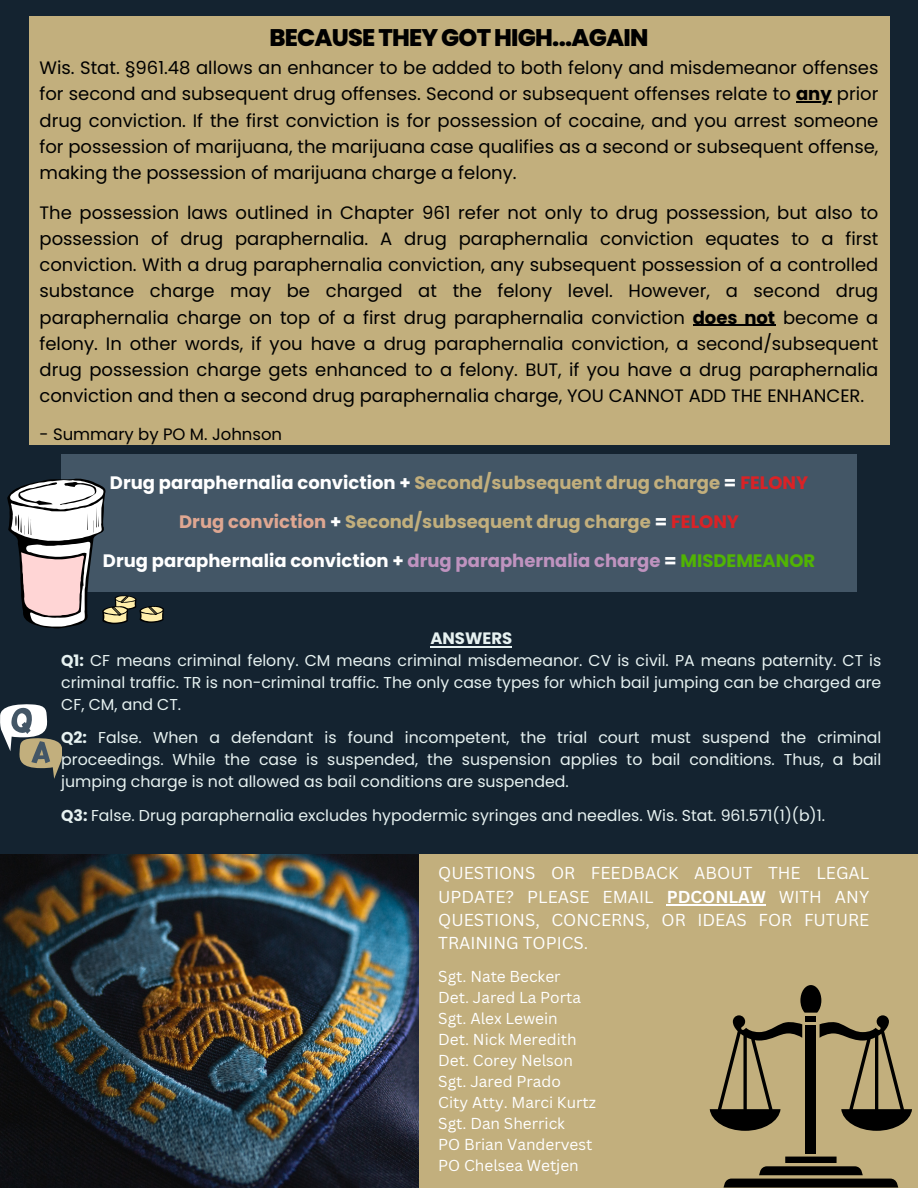
<style>
.page{position:relative;width:918px;height:1188px;background:#142330}
.page>*{position:absolute;margin:0;border:0;box-sizing:border-box;transform-origin:0 0}
.t1{font:800 24px "Poppins";letter-spacing:-.035em;color:#000}
.t2{font:18px/26.2px "Poppins";color:#000}
.t3{font:700 18px "Poppins";color:#fff}
.t4{font:700 18px "Poppins";color:#c2af7d}
.t5{font:16.8px/23.1px "Canva Sans";color:#fff;text-align:justify}
.t6{font:16.5px "Poppins";color:#000}
.t7{font:700 16.5px "Poppins";color:#e7f2f1}
.t8{font:15.75px/21.8px "Poppins";color:#e7f2f1;text-align:justify}
.t9{font:15.45px "Canva Sans";color:#fff}
.s1{font-weight:700}
.s2{color:#c2af7d}
.s3{color:#da2226}
.s4{color:#dfa792}
.s5{color:#fff}
.s6{color:#bf93bf}
.s7{color:#51b403}
</style>
<div class="page">
<img style="left:0;top:855px;width:420px;height:333px">
<div style="left:420px;top:855px;width:498px;height:333px;background:#c2af7d"></div>
<hr style="left:667px;top:904px;width:99px;height:1px;background:#fff">
<div style="left:806px;top:1025px;width:10px;height:128px;background:#000"></div>
<svg style="left:724px;top:1157px;width:174px;height:31px"></svg>
<svg style="left:710px;top:985px;width:202px;height:146px"></svg>
<svg style="left:0;top:704px;width:62px;height:75px"></svg>
<div style="left:29px;top:16px;width:860px;height:429px;background:#c2af7d"></div>
<div style="left:61px;top:454px;width:796px;height:137px;background:#435666"></div>
<svg style="left:7px;top:478px;width:158px;height:151px"></svg>
<hr style="left:430px;top:646px;width:82px;height:1px;background:#e7f2f1">
<hr style="left:796px;top:102px;width:36px;height:1px;background:#000">
<hr style="left:693px;top:325px;width:82px;height:1px;background:#000">
<p class="t1" style="left:269px;top:20px;width:381px">BECAUSE THEY GOT HIGH...AGAIN</p>
<p class="t2" style="left:40px;top:55px;width:840px">Wis. Stat. §961.48 allows an enhancer to be added to both felony and misdemeanor offenses for second and subsequent drug offenses. Second or subsequent offenses relate to <span class="s1">any</span> prior</p>
<p class="t2" style="left:40px;top:107px;width:840px;text-align:justify">drug conviction. If the first conviction is for possession of cocaine, and you arrest someone for possession of marijuana, the marijuana case qualifies as a second or subsequent offense, making the possession of marijuana charge a felony.</p>
<p class="t2" style="left:40px;top:199px;width:840px">The possession laws outlined in Chapter 961 refer not only to drug possession, but also to possession of drug paraphernalia. A drug paraphernalia conviction equates to a first</p>
<p class="t2" style="left:40px;top:252px;width:840px;text-align:justify">conviction. With a drug paraphernalia conviction, any subsequent possession of a controlled substance charge may be charged at the felony level. However, a second drug paraphernalia charge on top of a first drug paraphernalia conviction <span class="s1">does not</span> become a felony. In other words, if you have a drug paraphernalia conviction, a second/subsequent drug possession charge gets enhanced to a felony. BUT, if you have a drug paraphernalia conviction and then a second drug paraphernalia charge, YOU CANNOT ADD THE ENHANCER.</p>
<p class="t6" style="left:40px;top:422px;width:244px">- Summary by PO M. Johnson</p>
<p class="t3" style="left:110px;top:470px;width:700px">Drug paraphernalia conviction + <span class="s2">Second/subsequent drug charge</span> = <span class="s3">FELONY</span></p>
<h2 class="t4" style="left:179px;top:509px;width:561px"><span class="s4">Drug conviction</span> <span class="s5">+</span> Second/subsequent drug charge <span class="s5">=</span> <span class="s3">FELONY</span></h2>
<p class="t3" style="left:103px;top:548px;width:714px">Drug paraphernalia conviction + <span class="s6">drug paraphernalia charge</span> = <span class="s7">MISDEMEANOR</span></p>
<p class="t7" style="left:430px;top:627px;width:83px">ANSWERS</p>
<p class="t8" style="left:61px;top:650px;width:822px"><span class="s1">Q1:</span> CF means criminal felony. CM means criminal misdemeanor. CV is civil. PA means paternity. CT is criminal traffic. TR is non-criminal traffic. The only case types for which bail jumping can be charged are CF, CM, and CT.</p>
<p class="t8" style="left:61px;top:727px;width:822px"><span class="s1">Q2:</span> False. When a defendant is found incompetent, the trial court must suspend the criminal proceedings. While the case is suspended, the suspension applies to bail conditions. Thus, a bail jumping charge is not allowed as bail conditions are suspended.</p>
<p class="t8" style="left:61px;top:804px;width:765px"><span class="s1">Q3:</span> False. Drug paraphernalia excludes hypodermic syringes and needles. Wis. Stat. 961.571(1)(b)1.</p>
<h4 class="t5" style="left:438px;top:861px;width:433px">QUESTIONS OR FEEDBACK ABOUT THE LEGAL UPDATE? PLEASE EMAIL <span class="s1">PDCONLAW</span> WITH ANY QUESTIONS, CONCERNS, OR IDEAS FOR FUTURE TRAINING TOPICS.</h4>
<h4 class="t9" style="left:438px;top:965px;width:124px">Sgt. Nate Becker</h4>
<h3 class="t9" style="left:438px;top:986px;width:144px">Det. Jared La Porta</h3>
<h3 class="t9" style="left:438px;top:1007px;width:121px">Sgt. Alex Lewein</h3>
<h3 class="t9" style="left:438px;top:1028px;width:140px">Det. Nick Meredith</h3>
<p class="t9" style="left:438px;top:1050px;width:136px">Det. Corey Nelson</p>
<p class="t9" style="left:438px;top:1071px;width:124px">Sgt. Jared Prado</p>
<p class="t9" style="left:438px;top:1092px;width:159px">City Atty. Marci Kurtz</p>
<p class="t9" style="left:438px;top:1113px;width:128px">Sgt. Dan Sherrick</p>
<p class="t9" style="left:438px;top:1134px;width:156px">PO Brian Vandervest</p>
<p class="t9" style="left:438px;top:1155px;width:142px">PO Chelsea Wetjen</p>
</div>
